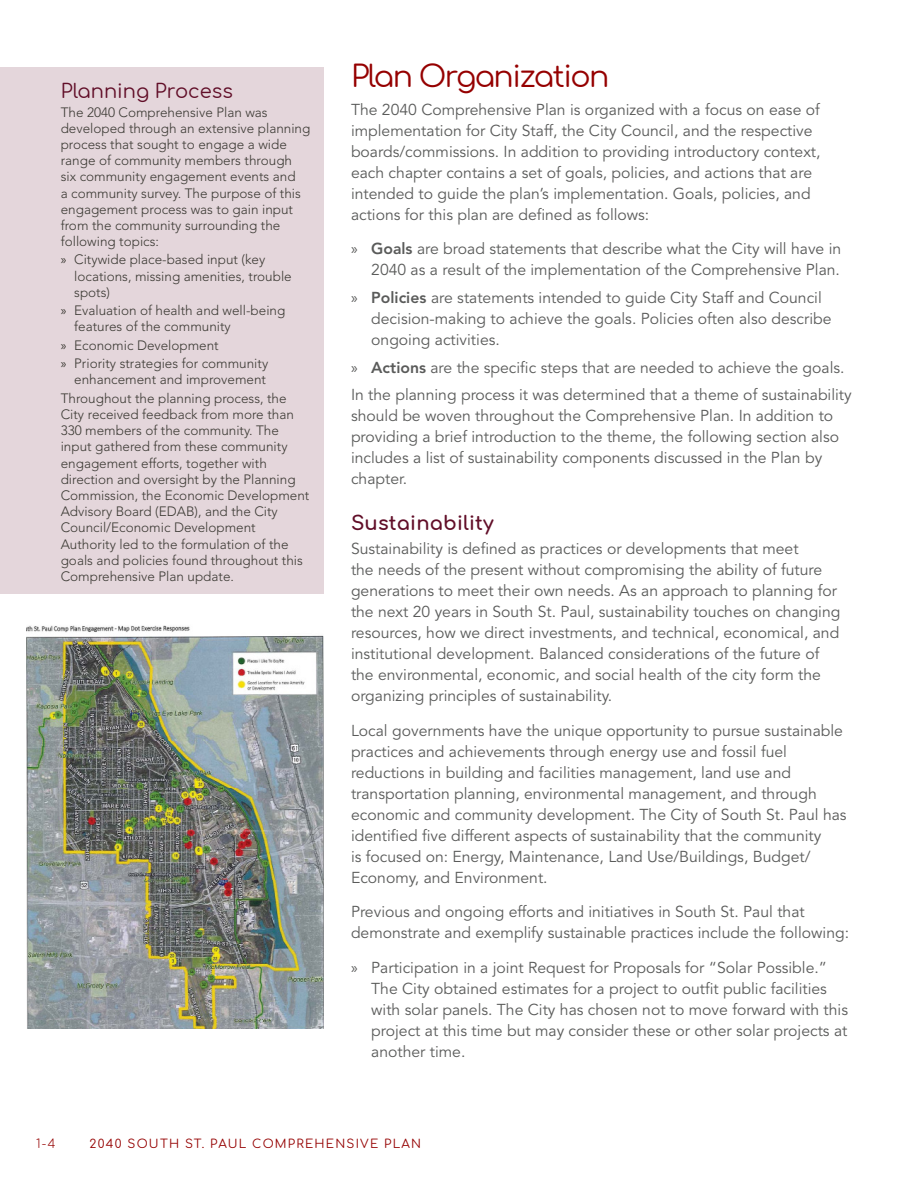
<style>
.page{position:relative;width:918px;height:1188px;background:#fff}
.page>*{position:absolute;margin:0;border:0;box-sizing:border-box;transform-origin:0 0}
.Heading_1{font:30px "Comfortaa";letter-spacing:-.05em;color:#950000}
.Sidebar_Heading_1{font:19.5px "Comfortaa";color:#610e28}
.Heading_2{font:700 19.5px "Comfortaa";letter-spacing:.01em;color:#610e28}
.Body_Text{font:15.75px/21px "Avenir LT Std";color:#5a5b5a}
.Sidebar_Text{font:300 13.5px/16.2px "Avenir LT Std";color:#3c3a34}
.t1{font:12px "Comfortaa";letter-spacing:.1em;color:#950000}
.t2{font:300 12px "Comfortaa";color:#950000}
.s1{font-family:"Myriad Pro";font-weight:400}
.s2{font-family:"Myriad Pro"}
.s3{font-weight:800}
</style>
<div class="page">
<div style="left:0;top:68px;width:324px;height:526px;background:#e4d6db"></div>
<img style="left:27px;top:625px;width:297px;height:403px">
<p class="Sidebar_Heading_1" style="left:61px;top:74px;width:174px">Planning Process</p>
<p class="Sidebar_Text" style="left:61px;top:104px;width:251px">The 2040 Comprehensive Plan was developed through an extensive planning process that sought to engage a wide range of community members through six community engagement events and<br>a community survey. The purpose of this engagement process was to gain input from the community surrounding the following topics:</p>
<p class="Sidebar_Text" style="left:74px;top:252px;width:219px;text-indent:-14px"><span class="s1">»</span> Citywide place-based input (key locations, missing amenities, trouble spots)</p>
<p class="Sidebar_Text" style="left:74px;top:303px;width:213px;text-indent:-14px"><span class="s1">»</span> Evaluation of health and well-being features of the community</p>
<p class="Sidebar_Text" style="left:61px;top:337px;width:160px"><span class="s1">»</span> Economic Development</p>
<p class="Sidebar_Text" style="left:61px;top:355px;width:209px;text-align:right"><span class="s1">»</span> Priority strategies for community enhancement and improvement</p>
<p class="Sidebar_Text" style="left:61px;top:390px;width:250px">Throughout the planning process, the City received feedback from more than 330 members of the community. The input gathered from these community engagement efforts, together with direction and oversight by the Planning Commission, the Economic Development Advisory Board (EDAB), and the City Council/Economic Development Authority led to the formulation of the goals and policies found throughout this Comprehensive Plan update.</p>
<p class="Heading_1" style="left:351px;top:49px;width:260px">Plan Organization</p>
<p class="Body_Text" style="left:351px;top:99px;width:471px">The 2040 Comprehensive Plan is organized with a focus on ease of implementation for City Staff, the City Council, and the respective boards/commissions. In addition to providing introductory context, each chapter contains a set of goals, policies, and actions that are intended to guide the plan’s implementation. Goals, policies, and actions for this plan are defined as follows:</p>
<p class="Body_Text" style="left:351px;top:239px;width:492px;text-align:right"><span class="s2">»</span> <span class="s3">Goals</span> are broad statements that describe what the City will have in<br>2040 as a result of the implementation of the Comprehensive Plan.</p>
<p class="Body_Text" style="left:371px;top:287px;width:462px;text-indent:-20px"><span class="s2">»</span> <span class="s3">Policies</span> are statements intended to guide City Staff and Council decision-making to achieve the goals. Policies often also describe ongoing activities.</p>
<p class="Body_Text" style="left:351px;top:357px;width:495px"><span class="s2">»</span> <span class="s3">Actions</span> are the specific steps that are needed to achieve the goals.</p>
<p class="Body_Text" style="left:351px;top:385px;width:502px">In the planning process it was determined that a theme of sustainability should be woven throughout the Comprehensive Plan. In addition to providing a brief introduction to the theme, the following section also includes a list of sustainability components discussed in the Plan by chapter.</p>
<p class="Heading_2" style="left:351px;top:505px;width:144px">Sustainability</p>
<p class="Body_Text" style="left:351px;top:539px;width:491px">Sustainability is defined as practices or developments that meet<br>the needs of the present without compromising the ability of future generations to meet their own needs. As an approach to planning for the next 20 years in South St. Paul, sustainability touches on changing resources, how we direct investments, and technical, economical, and institutional development. Balanced considerations of the future of the environmental, economic, and social health of the city form the organizing principles of sustainability.</p>
<p class="Body_Text" style="left:351px;top:720px;width:497px">Local governments have the unique opportunity to pursue sustainable practices and achievements through energy use and fossil fuel reductions in building and facilities management, land use and transportation planning, environmental management, and through economic and community development. The City of South St. Paul has identified five different aspects of sustainability that the community<br>is focused on: Energy, Maintenance, Land Use/Buildings, Budget/ Economy, and Environment.</p>
<p class="Body_Text" style="left:351px;top:902px;width:500px">Previous and ongoing efforts and initiatives in South St. Paul that demonstrate and exemplify sustainable practices include the following:</p>
<p class="Body_Text" style="left:371px;top:957px;width:478px;text-indent:-20px"><span class="s2">»</span> Participation in a joint Request for Proposals for “Solar Possible.” The City obtained estimates for a project to outfit public facilities with solar panels. The City has chosen not to move forward with this project at this time but may consider these or other solar projects at another time.</p>
<p class="t2" style="left:36px;top:1133px;width:21px">1-4</p>
<p class="t1" style="left:90px;top:1133px;width:333px">2040 SOUTH ST. PAUL COMPREHENSIVE PLAN</p>
</div>
